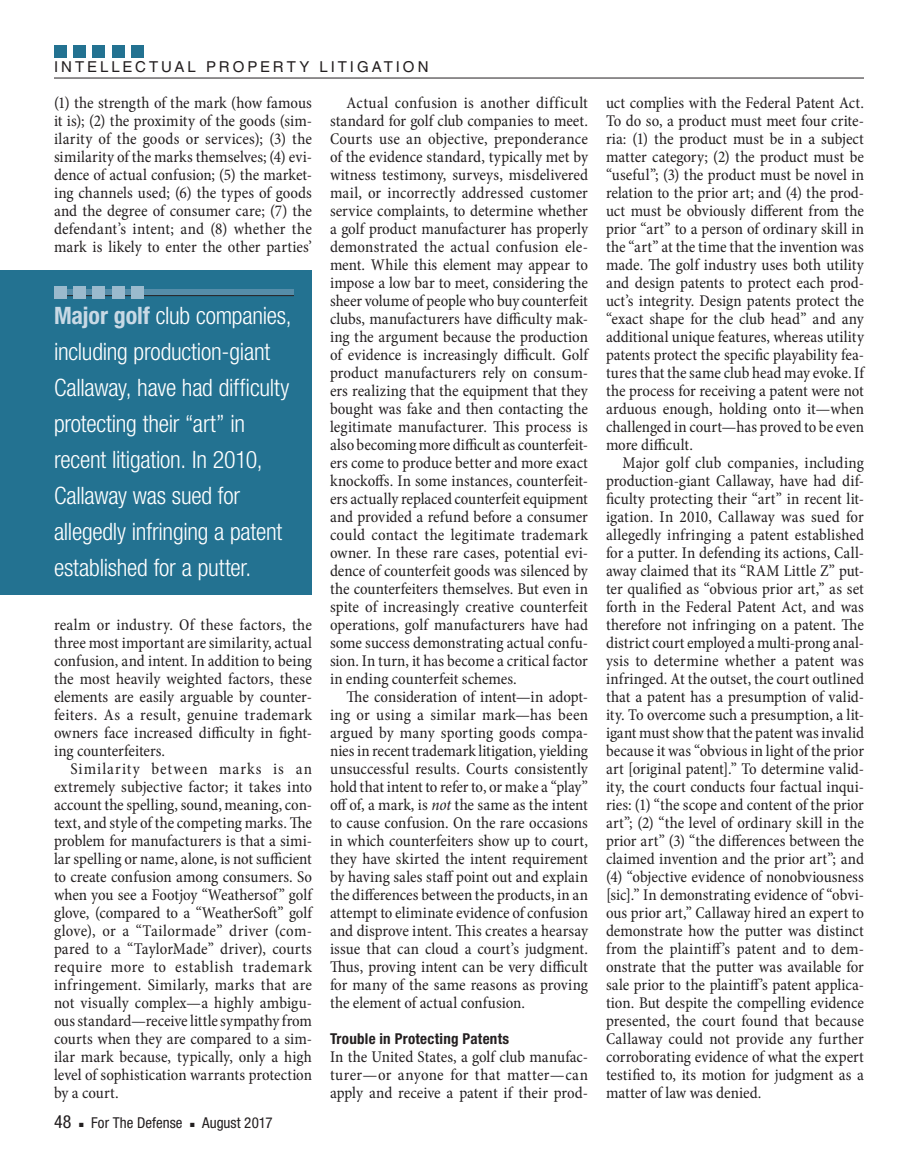
<style>
.page{position:relative;width:918px;height:1175px;background:#fff}
.page>*{position:absolute;margin:0;border:0;box-sizing:border-box;transform-origin:0 0}
.pullout_LH_block{font:300 condensed 24px/36px "Helvetica Neue";letter-spacing:-.01em;color:#fff}
.folio_left{font:condensed 18px "Helvetica Neue";color:#231f20}
.body_para_ind{font:condensed 16.5px/18px "Minion Pro";color:#231f20;text-align:justify}
.body_no_ind{font:condensed 16.5px/18px "Minion Pro";color:#231f20;text-align:justify}
.t1{font:15px "Helvetica";letter-spacing:.195em;color:#231f20}
.subhead_2{font:700 condensed 15px "Helvetica Neue";letter-spacing:.015em;color:#231f20}
.folio_left-2{font:condensed 15px "Helvetica Neue";color:#231f20}
.s1{font-style:italic}
.s2{font-weight:700;color:#c8d9e5}
</style>
<div class="page">
<hr style="left:54px;top:78px;width:810px;height:1px;background:#231f20">
<div style="left:54px;top:45px;width:12px;height:12px;background:#237291"></div>
<div style="left:73px;top:45px;width:13px;height:12px;background:#237291"></div>
<div style="left:93px;top:45px;width:12px;height:12px;background:#237291"></div>
<div style="left:112px;top:45px;width:13px;height:12px;background:#237291"></div>
<div style="left:132px;top:45px;width:12px;height:12px;background:#237291"></div>
<div style="left:0;top:270px;width:312px;height:324px;background:#237291"></div>
<div style="left:54px;top:290px;width:240px;height:6px;background:#558da9"></div>
<hr style="left:54px;top:295px;width:240px;height:1px;background:#231f20">
<div style="left:54px;top:286px;width:12px;height:13px;background:#9abacd"></div>
<div style="left:73px;top:286px;width:13px;height:13px;background:#9abacd"></div>
<div style="left:93px;top:286px;width:12px;height:13px;background:#9abacd"></div>
<div style="left:112px;top:286px;width:13px;height:13px;background:#9abacd"></div>
<div style="left:132px;top:286px;width:12px;height:13px;background:#9abacd"></div>
<p class="t1" style="left:54px;top:58px;width:376px">INTELLECTUAL PROPERTY LITIGATION</p>
<p class="body_no_ind" style="left:54px;top:94px;width:260px">(1) the strength of the mark (how famous it is); (2) the proximity of the goods (sim&shy;ilarity of the goods or services); (3) the similarity of the marks themselves; (4) evi&shy;dence of actual confusion; (5) the market&shy;ing channels used; (6) the types of goods and the degree of consumer care; (7) the defendant’s intent; and (8) whether the mark is likely to enter the other parties’</p>
<p class="body_para_ind" style="left:330px;top:94px;width:260px;text-indent:16px">Actual confusion is another difficult standard for golf club companies to meet.<br>Courts use an objective, preponderance of the evidence standard, typically met by witness testimony, surveys, misdelivered mail, or incorrectly addressed customer service complaints, to determine whether a golf product manufacturer has properly demonstrated the actual confusion ele&shy;ment. While this element may appear to impose a low bar to meet, considering the sheer volume of people who buy counterfeit clubs, manufacturers have difficulty mak&shy;ing the argument because the production of evidence is increasingly difficult. Golf product manufacturers rely on consum&shy;ers realizing that the equipment that they bought was fake and then contacting the legitimate manufacturer. This process is also becoming more difficult as counterfeit&shy;ers come to produce better and more exact knockoffs. In some instances, counterfeit&shy;ers actually replaced counterfeit equipment and provided a refund before a consumer could contact the legitimate trademark owner. In these rare cases, potential evi&shy;dence of counterfeit goods was silenced by the counterfeiters themselves. But even in spite of increasingly creative counterfeit operations, golf manufacturers have had some success demonstrating actual confu&shy;sion. In turn, it has become a critical factor in ending counterfeit schemes.</p>
<p class="body_para_ind" style="left:330px;top:688px;width:260px;text-indent:16px">The consideration of intent—in adopt&shy;ing or using a similar mark—has been argued by many sporting goods compa&shy;nies in recent trademark litigation, yielding unsuccessful results. Courts consistently hold that intent to refer to, or make a “play” off of, a mark, is <span class="s1">not</span> the same as the intent to cause confusion. On the rare occasions in which counterfeiters show up to court, they have skirted the intent requirement by having sales staff point out and explain the differences between the products, in an attempt to eliminate evidence of confusion and disprove intent. This creates a hearsay issue that can cloud a court’s judgment.<br>Thus, proving intent can be very difficult for many of the same reasons as proving the element of actual confusion.</p>
<p class="subhead_2" style="left:330px;top:1030px;width:181px">Trouble in Protecting Patents</p>
<p class="body_no_ind" style="left:330px;top:1048px;width:260px">In the United States, a golf club manufac&shy;turer—or anyone for that matter—can apply and receive a patent if their prod-</p>
<p class="pullout_LH_block" style="left:54px;top:297px;width:239px"><span class="s2">Major golf</span> club companies, including production-giant<br>Callaway, have had difficulty protecting their “art” in recent litigation. In 2010,<br>Callaway was sued for allegedly infringing a patent established for a putter.</p>
<p class="body_no_ind" style="left:54px;top:616px;width:260px">realm or industry. Of these factors, the three most important are similarity, actual confusion, and intent. In addition to being the most heavily weighted factors, these elements are easily arguable by counter&shy;feiters. As a result, genuine trademark owners face increased difficulty in fight&shy;ing counterfeiters.</p>
<p class="body_para_ind" style="left:54px;top:760px;width:260px;text-indent:16px">Similarity between marks is an extremely subjective factor; it takes into account the spelling, sound, meaning, con&shy;text, and style of the competing marks. The problem for manufacturers is that a simi&shy;lar spelling or name, alone, is not sufficient to create confusion among consumers. So when you see a Footjoy “Weathersof” golf glove, (compared to a “WeatherSoft” golf glove), or a “Tailormade” driver (com&shy;pared to a “TaylorMade” driver), courts require more to establish trademark infringement. Similarly, marks that are not visually complex—a highly ambigu&shy;ous standard—receive little sympathy from courts when they are compared to a sim&shy;ilar mark because, typically, only a high level of sophistication warrants protection by a court.</p>
<p class="folio_left" style="left:54px;top:1111px;width:19px">48</p>
<p class="folio_left-2" style="left:79px;top:1114px;width:105px">■ For The Defense</p>
<p class="folio_left-2" style="left:190px;top:1114px;width:84px">■ August 2017</p>
<p class="body_no_ind" style="left:606px;top:94px;width:260px">uct complies with the Federal Patent Act.<br>To do so, a product must meet four crite&shy;ria: (1) the product must be in a subject matter category; (2) the product must be “useful”; (3) the product must be novel in relation to the prior art; and (4) the prod&shy;uct must be obviously different from the prior “art” to a person of ordinary skill in the “art” at the time that the invention was made. The golf industry uses both utility and design patents to protect each prod&shy;uct’s integrity. Design patents protect the “exact shape for the club head” and any additional unique features, whereas utility patents protect the specific playability fea&shy;tures that the same club head may evoke. If the process for receiving a patent were not arduous enough, holding onto it—when challenged in court—has proved to be even more difficult.</p>
<p class="body_para_ind" style="left:606px;top:454px;width:260px;text-indent:16px">Major golf club companies, including production-giant Callaway, have had dif&shy;ficulty protecting their “art” in recent lit&shy;igation. In 2010, Callaway was sued for allegedly infringing a patent established for a putter. In defending its actions, Call&shy;away claimed that its “RAM Little Z” put&shy;ter qualified as “obvious prior art,” as set forth in the Federal Patent Act, and was therefore not infringing on a patent. The district court employed a multi-prong anal&shy;ysis to determine whether a patent was infringed. At the outset, the court outlined that a patent has a presumption of valid&shy;ity. To overcome such a presumption, a lit&shy;igant must show that the patent was invalid because it was “obvious in light of the prior art [original patent].” To determine valid&shy;ity, the court conducts four factual inqui&shy;ries: (1) “the scope and content of the prior art”; (2) “the level of ordinary skill in the prior art” (3) “the differences between the claimed invention and the prior art”; and (4) “objective evidence of nonobviousness [sic].” In demonstrating evidence of “obvi&shy;ous prior art,” Callaway hired an expert to demonstrate how the putter was distinct from the plaintiff’s patent and to dem&shy;onstrate that the putter was available for sale prior to the plaintiff’s patent applica&shy;tion. But despite the compelling evidence presented, the court found that because Callaway could not provide any further corroborating evidence of what the expert testified to, its motion for judgment as a matter of law was denied.</p>
</div>
